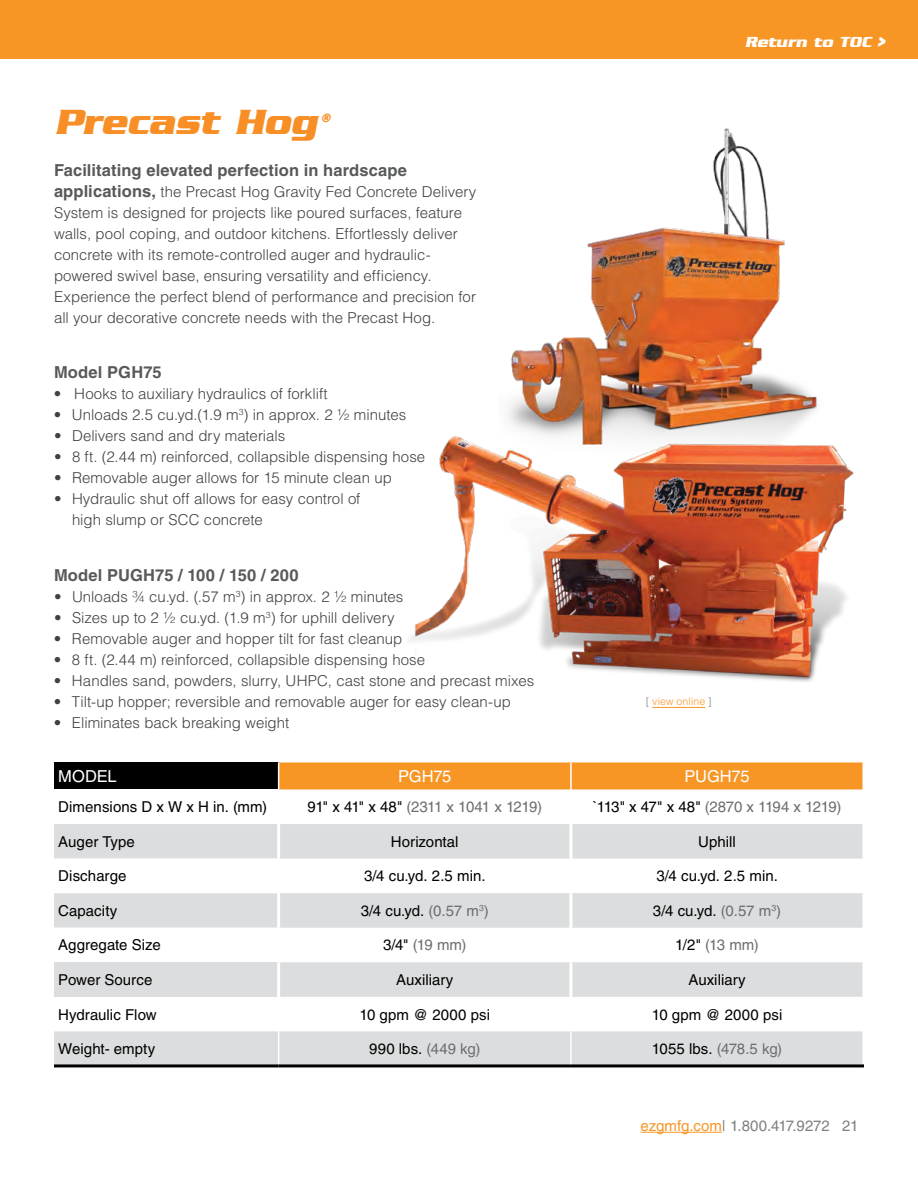
<style>
.page{position:relative;width:918px;height:1188px;background:#fff}
.page>*{position:absolute;margin:0;border:0;box-sizing:border-box;transform-origin:0 0}
.t1{font:italic 700 36px "Serpentine";color:#f78f26}
.t2{font:700 16.5px "Helvetica LT Std";letter-spacing:.01em;color:#58595b}
.t3{font:16.5px "Helvetica LT Std";letter-spacing:-.01em;color:#fff}
.t4{font:300 15px/21px "Helvetica LT Std";color:#414042}
.t5{font:15px "Helvetica LT Std";letter-spacing:.005em;color:#000}
.t6{font:15px "Helvetica LT Std";letter-spacing:-.03em;color:#6d6e71}
.t7{font:15px "Helvetica LT Std";letter-spacing:-.005em;color:#7f8080}
.t8{font:15px "Helvetica LT Std";letter-spacing:-.005em;color:#6d6e71}
.t9{font:italic 700 15px "Serpentine";color:#fff}
.t10{font:italic 700 12.3px "Serpentine";color:#f78f26}
.t11{font:300 10.5px "Helvetica LT Std";letter-spacing:.01em;color:#f89625}
.s1{font-weight:700;font-size:16.5px;color:#58595b}
.s2{color:#7f8080}
.s3{color:#000}
.s4{color:#6d6e71}
.s5{color:#f89625}
</style>
<div class="page">
<hr style="left:641px;top:1132px;width:81px;height:1px;background:#f89625">
<img style="left:511px;top:128px;width:274px;height:231px">
<img style="left:410px;top:359px;width:444px;height:348px">
<div style="left:54px;top:762px;width:225px;height:27px;background:#000"></div>
<svg style="left:54px;top:824px;width:808px;height:240px;fill:#dcddde"></svg>
<svg style="left:54px;top:859px;width:223px;height:103px"></svg>
<div style="left:54px;top:962px;width:225px;height:35px;background:#dcddde"></div>
<div style="left:278px;top:762px;width:584px;height:27px;background:#f89625"></div>
<hr style="left:570px;top:762px;width:2px;height:27px;background:#fff">
<hr style="left:278px;top:997px;width:1px;height:34px;background:#fff">
<hr style="left:570px;top:997px;width:2px;height:34px;background:#fff">
<hr style="left:278px;top:1031px;width:1px;height:33px;background:#fff">
<hr style="left:570px;top:1031px;width:2px;height:33px;background:#fff">
<hr style="left:54px;top:1064px;width:225px;height:3px;background:#000">
<hr style="left:279px;top:1064px;width:292px;height:3px;background:#000">
<hr style="left:571px;top:1064px;width:293px;height:3px;background:#000">
<hr style="left:277px;top:824px;width:3px;height:35px;background:#fff">
<hr style="left:569px;top:824px;width:3px;height:35px;background:#fff">
<hr style="left:277px;top:859px;width:3px;height:34px;background:#fff">
<hr style="left:569px;top:859px;width:3px;height:34px;background:#fff">
<hr style="left:277px;top:893px;width:3px;height:35px;background:#fff">
<hr style="left:569px;top:893px;width:3px;height:35px;background:#fff">
<hr style="left:277px;top:928px;width:3px;height:34px;background:#fff">
<hr style="left:569px;top:928px;width:3px;height:34px;background:#fff">
<hr style="left:277px;top:962px;width:3px;height:35px;background:#fff">
<hr style="left:569px;top:962px;width:3px;height:35px;background:#fff">
<div style="left:0;top:0;width:918px;height:58px;background:#f89625"></div>
<hr style="left:652px;top:707px;width:53px;height:1px;background:#f89625">
<h1 class="t1" style="left:54px;top:103px;width:265px">Precast Hog</h1>
<p class="t10" style="left:321px;top:112px;width:11px">®</p>
<p class="t2" style="left:54px;top:160px;width:354px">Facilitating elevated perfection in hardscape</p>
<p class="t4" style="left:54px;top:181px;width:424px"><span class="s1">applications,</span> the Precast Hog Gravity Fed Concrete Delivery System is designed for projects like poured surfaces, feature walls, pool coping, and outdoor kitchens. Effortlessly deliver concrete with its remote-controlled auger and hydraulic&shy;powered swivel base, ensuring versatility and efficiency.<br>Experience the perfect blend of performance and precision for all your decorative concrete needs with the Precast Hog.</p>
<p class="t2" style="left:54px;top:362px;width:109px">Model PGH75</p>
<p class="t4" style="left:54px;top:383px;width:275px">• Hooks to auxiliary hydraulics of forklift</p>
<p class="t4" style="left:54px;top:404px;width:354px">• Unloads 2.5 cu.yd.(1.9 m<sup>3</sup>) in approx. 2 1/2 minutes</p>
<p class="t4" style="left:54px;top:425px;width:233px">• Delivers sand and dry materials</p>
<p class="t4" style="left:54px;top:446px;width:373px">• 8 ft. (2.44 m) reinforced, collapsible dispensing hose</p>
<p class="t4" style="left:54px;top:467px;width:339px">• Removable auger allows for 15 minute clean up</p>
<p class="t4" style="left:72px;top:488px;width:290px;text-indent:-18px">• Hydraulic shut off allows for easy control of high slump or SCC concrete</p>
<p class="t2" style="left:54px;top:565px;width:246px">Model PUGH75 / 100 / 150 / 200</p>
<p class="t4" style="left:54px;top:586px;width:351px">• Unloads 3/4 cu.yd. (.57 m<sup>3</sup>) in approx. 2 1/2 minutes</p>
<p class="t4" style="left:54px;top:607px;width:342px">• Sizes up to 2 1/2 cu.yd. (1.9 m<sup>3</sup>) for uphill delivery</p>
<p class="t4" style="left:54px;top:628px;width:350px">• Removable auger and hopper tilt for fast cleanup</p>
<p class="t4" style="left:54px;top:649px;width:373px">• 8 ft. (2.44 m) reinforced, collapsible dispensing hose</p>
<p class="t4" style="left:54px;top:670px;width:482px">• Handles sand, powders, slurry, UHPC, cast stone and precast mixes</p>
<p class="t4" style="left:54px;top:691px;width:458px">• Tilt-up hopper; reversible and removable auger for easy clean-up</p>
<p class="t4" style="left:54px;top:712px;width:237px">• Eliminates back breaking weight</p>
<p class="t9" style="left:745px;top:34px;width:142px">Return to TOC &gt;</p>
<p class="t11" style="left:646px;top:695px;width:67px"><span class="s2">[</span> view online <span class="s2">]</span></p>
<p class="t3" style="left:58px;top:767px;width:60px">MODEL</p>
<p class="t3" style="left:398px;top:767px;width:55px">PGH75</p>
<p class="t3" style="left:685px;top:767px;width:67px">PUGH75</p>
<p class="t5" style="left:58px;top:798px;width:210px">Dimensions D x W x H in. (mm)</p>
<p class="t6" style="left:307px;top:798px;width:236px"><span class="s3">91" x 41" x 48"</span> (2311 x 1041 x 1219)</p>
<p class="t6" style="left:593px;top:798px;width:250px"><span class="s3">`113" x 47" x 48"</span> (2870 x 1194 x 1219)</p>
<p class="t5" style="left:58px;top:833px;width:78px">Auger Type</p>
<p class="t5" style="left:391px;top:833px;width:69px">Horizontal</p>
<p class="t5" style="left:698px;top:833px;width:39px">Uphill</p>
<p class="t5" style="left:58px;top:867px;width:70px">Discharge</p>
<p class="t5" style="left:364px;top:867px;width:123px">3/4 cu.yd. 2.5 min.</p>
<p class="t5" style="left:656px;top:867px;width:123px">3/4 cu.yd. 2.5 min.</p>
<p class="t5" style="left:58px;top:902px;width:61px">Capacity</p>
<p class="t5" style="left:361px;top:902px;width:130px">3/4 cu.yd. <span class="s4">(0.57 m</span><sup>3</sup><span class="s4">)</span></p>
<p class="t5" style="left:653px;top:902px;width:130px">3/4 cu.yd. <span class="s4">(0.57 m</span><sup>3</sup><span class="s4">)</span></p>
<p class="t5" style="left:58px;top:936px;width:104px">Aggregate Size</p>
<p class="t6" style="left:383px;top:936px;width:85px"><span class="s3">3/4"</span> (19 mm)</p>
<p class="t6" style="left:675px;top:936px;width:85px"><span class="s3">1/2"</span> (13 mm)</p>
<p class="t5" style="left:58px;top:971px;width:96px">Power Source</p>
<p class="t5" style="left:396px;top:971px;width:59px">Auxiliary</p>
<p class="t5" style="left:688px;top:971px;width:59px">Auxiliary</p>
<p class="t5" style="left:58px;top:1006px;width:100px">Hydraulic Flow</p>
<p class="t5" style="left:359px;top:1006px;width:132px">10 gpm @ 2000 psi</p>
<p class="t5" style="left:652px;top:1006px;width:132px">10 gpm @ 2000 psi</p>
<p class="t5" style="left:58px;top:1040px;width:98px">Weight- empty</p>
<p class="t5" style="left:369px;top:1040px;width:113px">990 lbs. <span class="s4">(449 kg)</span></p>
<p class="t8" style="left:652px;top:1040px;width:132px"><span class="s3">1055 lbs.</span> (478.5 kg)</p>
<p class="t7" style="left:641px;top:1117px;width:220px"><span class="s5">ezgmfg.com</span>| 1.800.417.9272 21</p>
</div>
